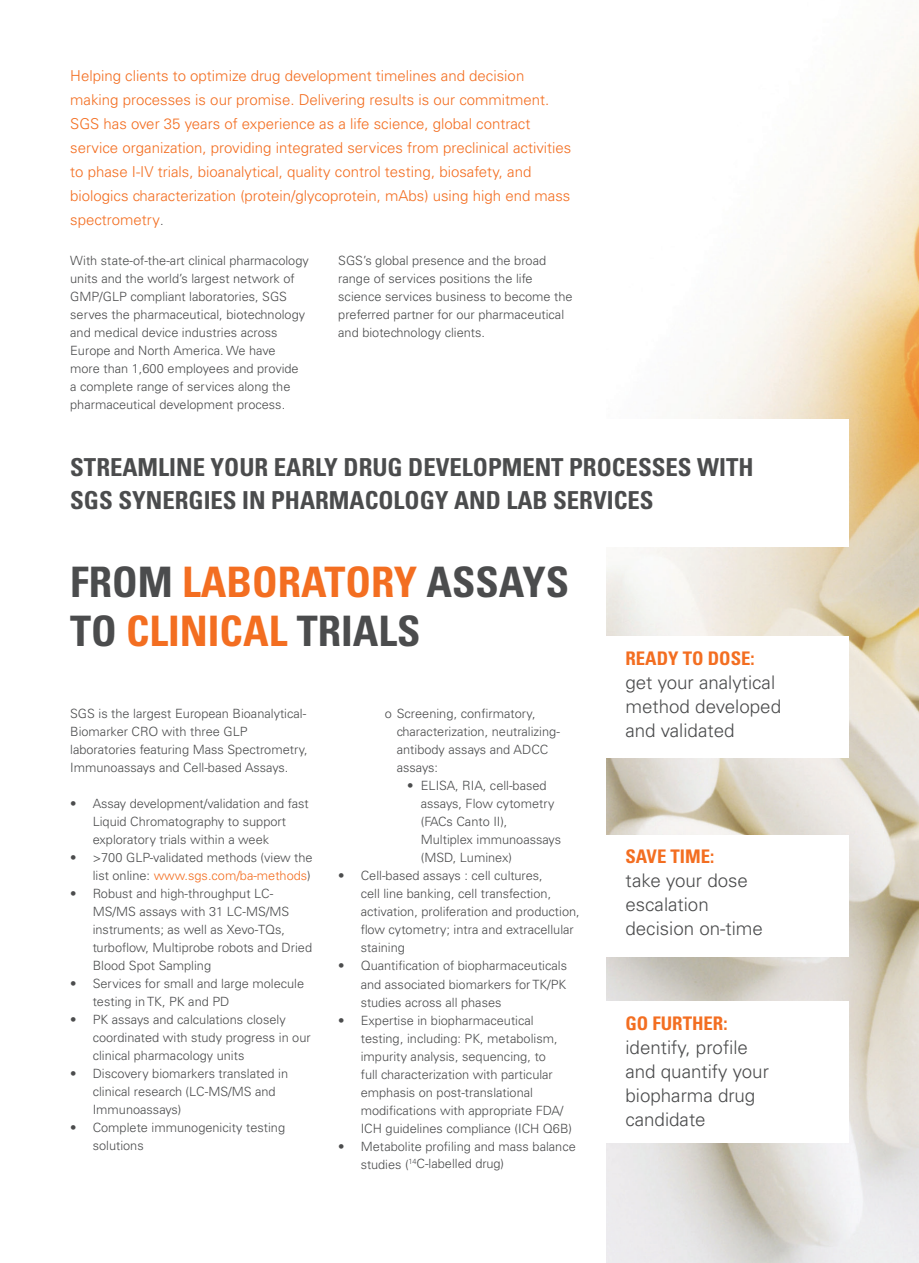
<style>
.page{position:relative;width:919px;height:1263px;background:#fff}
.page>*{position:absolute;margin:0;border:0;box-sizing:border-box;transform-origin:0 0}
.t1{font:700 condensed 42px/49.5px "Univers LT Std";color:#4b4c4d}
.t2{font:700 condensed 24.75px/33px "Univers LT Std";color:#4b4c4d}
.t3{font:300 18.75px/24px "Univers LT Std";color:#4b4c4d}
.t4{font:700 condensed 18.75px "Univers LT Std";color:#f36e21}
.t5{font:300 15px/24px "Univers LT Std";color:#f36e21}
.t6{font:300 12.75px/18px "Univers LT Std";color:#4b4c4d}
.s1{font-size:12.75px;color:#4b4c4d}
.s2{color:#f36e21}
</style>
<div class="page">
<img style="left:606px;top:35px;width:312px;height:1228px">
<div style="left:70px;top:419px;width:778px;height:127px;background:#fff"></div>
<div style="left:603px;top:637px;width:245px;height:121px;background:#fff"></div>
<div style="left:602px;top:836px;width:246px;height:121px;background:#fff"></div>
<div style="left:602px;top:1001px;width:246px;height:142px;background:#fff"></div>
<p class="t5" style="left:70px;top:64px;width:502px">Helping clients to optimize drug development timelines and decision making processes is our promise. Delivering results is our commitment.<br>SGS has over 35 years of experience as a life science, global contract service organization, providing integrated services from preclinical activities to phase I-IV trials, bioanalytical, quality control testing, biosafety, and biologics characterization (protein/glycoprotein, mAbs) using high end mass spectrometry<span class="s1">.</span></p>
<p class="t6" style="left:70px;top:252px;width:240px">With state-of-the-art clinical pharmacology units and the world’s largest network of GMP/GLP compliant laboratories, SGS serves the pharmaceutical, biotechnology and medical device industries across Europe and North America. We have<br>more than 1,600 employees and provide<br>a complete range of services along the pharmaceutical development process.</p>
<p class="t6" style="left:338px;top:252px;width:236px">SGS’s global presence and the broad range of services positions the life science services business to become the preferred partner for our pharmaceutical and biotechnology clients.</p>
<h2 class="t2" style="left:70px;top:450px;width:684px">STREAMLINE YOUR EARLY DRUG DEVELOPMENT PROCESSES WITH<br>SGS SYNERGIES IN PHARMACOLOGY AND LAB SERVICES</h2>
<h1 class="t1" style="left:70px;top:557px;width:500px">FROM <span class="s2">LABORATORY</span> ASSAYS<br>TO <span class="s2">CLINICAL</span> TRIALS</h1>
<p class="t6" style="left:70px;top:705px;width:239px">SGS is the largest European Bioanalytical-Biomarker CRO with three GLP laboratories featuring Mass Spectrometry, Immunoassays and Cell-based Assays.</p>
<p class="t6" style="left:93px;top:795px;width:218px;text-indent:-23px">• Assay development/validation and fast<br>Liquid Chromatography to support exploratory trials within a week</p>
<p class="t6" style="left:70px;top:849px;width:244px;text-align:right">• &gt;700 GLP-validated methods (view the list online: <span class="s2">www.sgs.com/ba-methods</span>)</p>
<p class="t6" style="left:93px;top:885px;width:221px;text-indent:-23px">• Robust and high-throughput LC-<br>MS/MS assays with 31 LC-MS/MS instruments; as well as Xevo-TQs, turboflow, Multiprobe robots and Dried<br>Blood Spot Sampling</p>
<p class="t6" style="left:93px;top:975px;width:213px;text-indent:-23px">• Services for small and large molecule testing in TK, PK and PD</p>
<p class="t6" style="left:93px;top:1011px;width:219px;text-indent:-23px">• PK assays and calculations closely coordinated with study progress in our clinical pharmacology units</p>
<p class="t6" style="left:93px;top:1065px;width:197px;text-indent:-23px">• Discovery biomarkers translated in clinical research (LC-MS/MS and<br>Immunoassays)</p>
<p class="t6" style="left:93px;top:1119px;width:194px;text-indent:-23px">• Complete immunogenicity testing solutions</p>
<p class="t6" style="left:397px;top:705px;width:164px;text-indent:-12px">o Screening, confirmatory, characterization, neutralizing&shy;antibody assays and ADCC assays:</p>
<p class="t6" style="left:421px;top:777px;width:142px;text-indent:-14px">• ELISA, RIA, cell-based assays, Flow cytometry (FACs Canto II),<br>Multiplex immunoassays (MSD, Luminex)</p>
<p class="t6" style="left:361px;top:867px;width:220px;text-indent:-23px">• Cell-based assays : cell cultures,<br>cell line banking, cell transfection, activation, proliferation and production, flow cytometry; intra and extracellular staining</p>
<p class="t6" style="left:361px;top:957px;width:208px;text-align:justify;text-indent:-23px">• Quantification of biopharmaceuticals and associated biomarkers for TK/PK studies across all phases</p>
<p class="t6" style="left:361px;top:1011px;width:213px;text-indent:-23px">• Expertise in biopharmaceutical testing, including: PK, metabolism, impurity analysis, sequencing, to<br>full characterization with particular emphasis on post-translational modifications with appropriate FDA/ ICH guidelines compliance (ICH Q6B)</p>
<p class="t6" style="left:361px;top:1137px;width:216px;text-indent:-23px">• Metabolite profiling and mass balance studies (<sup>14</sup>C-labelled drug)</p>
<h3 class="t4" style="left:625px;top:647px;width:131px">READY TO DOSE:</h3>
<h3 class="t3" style="left:625px;top:670px;width:157px">get your analytical method developed and validated</h3>
<h3 class="t4" style="left:625px;top:845px;width:90px">SAVE TIME:</h3>
<h3 class="t3" style="left:625px;top:868px;width:139px">take your dose escalation decision on-time</h3>
<h3 class="t4" style="left:625px;top:1011px;width:104px">GO FURTHER:</h3>
<h3 class="t3" style="left:625px;top:1035px;width:145px">identify, profile and quantify your biopharma drug candidate</h3>
</div>
